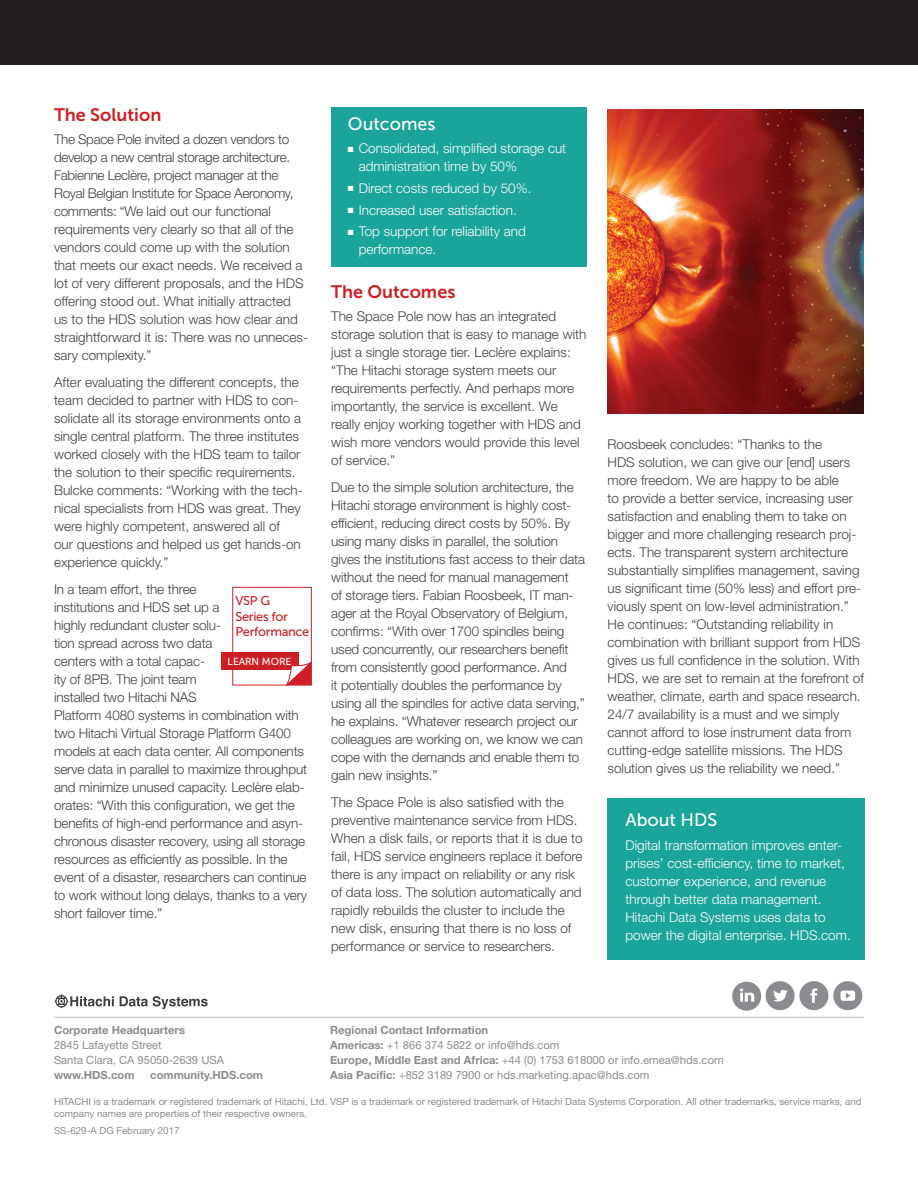
<style>
.page{position:relative;width:918px;height:1188px;background:#fff}
.page>*{position:absolute;margin:0;border:0;box-sizing:border-box;transform-origin:0 0}
.t1{font:18px "Museo Sans 700";color:#cd2026}
.t2{font:18px "Museo Sans 500";color:#fff}
.t3{font:300 13.5px/18px "Helvetica Neue LT Std";color:#414141}
.t4{font:300 13.5px/18px "Helvetica Neue LT Std";color:#fff}
.t5{font:12.9px/15.5px "Museo Sans 500";letter-spacing:-.025em;color:#cd2026}
.t6{font:11.25px/15px "Helvetica Neue";color:#8a8c8f}
.t7{font:700 11.25px "Helvetica Neue LT Std";color:#8a8c8f}
.t8{font:11.25px/15px "Helvetica Neue LT Std";color:#8a8c8f}
.t9{font:10.2px "Museo Sans 500";color:#fff}
.t10{font:9.75px/12px "Helvetica Neue LT Std";color:#8a8c8f}
.s1{font-family:"Helvetica Neue LT Std";font-weight:700}
</style>
<div class="page">
<svg style="left:54px;top:994px;width:60px;height:15px"></svg>
<svg style="left:120px;top:996px;width:88px;height:13px"></svg>
<hr style="left:54px;top:1017px;width:810px;height:1px;background:#bcbdc0">
<div style="left:0;top:0;width:918px;height:65px;background:#231f20"></div>
<div style="left:766px;top:981px;width:29px;height:29px;background:#8a8c8f;border-radius:50%"></div>
<svg style="left:773px;top:990px;width:15px;height:12px"></svg>
<div style="left:799px;top:981px;width:29px;height:29px;background:#8a8c8f;border-radius:50%"></div>
<svg style="left:810px;top:988px;width:7px;height:15px"></svg>
<div style="left:833px;top:981px;width:29px;height:29px;background:#8a8c8f;border-radius:50%"></div>
<svg style="left:841px;top:991px;width:14px;height:10px"></svg>
<div style="left:732px;top:982px;width:29px;height:29px;background:#8a8c8f;border-radius:50%"></div>
<svg style="left:740px;top:988px;width:14px;height:14px"></svg>
<div style="left:608px;top:798px;width:257px;height:161px;background:#1ba499"></div>
<div style="left:232px;top:587px;width:80px;height:98px;border:1px solid #cd2026"></div>
<div style="left:221px;top:653px;width:78px;height:17px;background:#cd2026"></div>
<svg style="left:286px;top:661px;width:26px;height:25px"></svg>
<div style="left:331px;top:107px;width:255px;height:160px;background:#1ba499"></div>
<img style="left:608px;top:109px;width:256px;height:305px">
<h1 class="t1" style="left:54px;top:104px;width:109px">The Solution</h1>
<p class="t3" style="left:54px;top:130px;width:256px">The Space Pole invited a dozen vendors to develop a new central storage architecture.<br>Fabienne Leclère, project manager at the Royal Belgian Institute for Space Aeronomy, comments: “We laid out our functional requirements very clearly so that all of the vendors could come up with the solution that meets our exact needs. We received a lot of very different proposals, and the HDS offering stood out. What initially attracted<br>us to the HDS solution was how clear and straightforward it is: There was no unneces&shy;sary complexity.”</p>
<p class="t3" style="left:54px;top:373px;width:250px">After evaluating the different concepts, the team decided to partner with HDS to con&shy;solidate all its storage environments onto a single central platform. The three institutes worked closely with the HDS team to tailor the solution to their specific requirements.<br>Bulcke comments: “Working with the tech&shy;nical specialists from HDS was great. They were highly competent, answered all of<br>our questions and helped us get hands-on experience quickly.”</p>
<p class="t3" style="left:54px;top:580px;width:255px">In a team effort, the three<br>institutions and HDS set up a<br>highly redundant cluster solu-<br>tion spread across two data<br>centers with a total capac-<br>ity of 8PB. The joint team<br>installed two Hitachi NAS<br>Platform 4080 systems in combination with two Hitachi Virtual Storage Platform G400 models at each data center. All components serve data in parallel to maximize throughput and minimize unused capacity. Leclère elab&shy;orates: “With this configuration, we get the benefits of high-end performance and asyn&shy;chronous disaster recovery, using all storage resources as efficiently as possible. In the event of a disaster, researchers can continue to work without long delays, thanks to a very short failover time.”</p>
<p class="t5" style="left:235px;top:593px;width:75px">VSP G<br>Series for<br>Performance</p>
<p class="t9" style="left:228px;top:656px;width:65px">LEARN MORE</p>
<h1 class="t2" style="left:348px;top:114px;width:89px">Outcomes</h1>
<p class="t4" style="left:359px;top:139px;width:209px;text-indent:-11px">■ Consolidated, simplified storage cut administration time by 50%</p>
<p class="t4" style="left:348px;top:179px;width:185px">■ Direct costs reduced by 50%.</p>
<p class="t4" style="left:348px;top:201px;width:170px">■ Increased user satisfaction.</p>
<p class="t4" style="left:359px;top:222px;width:169px;text-indent:-11px">■ Top support for reliability and performance.</p>
<h1 class="t1" style="left:331px;top:281px;width:126px">The Outcomes</h1>
<p class="t3" style="left:331px;top:307px;width:257px">The Space Pole now has an integrated storage solution that is easy to manage with just a single storage tier. Leclère explains: “The Hitachi storage system meets our requirements perfectly. And perhaps more importantly, the service is excellent. We really enjoy working together with HDS and wish more vendors would provide this level of service.”</p>
<p class="t3" style="left:331px;top:478px;width:255px">Due to the simple solution architecture, the Hitachi storage environment is highly cost&shy;efficient, reducing direct costs by 50%. By using many disks in parallel, the solution gives the institutions fast access to their data without the need for manual management<br>of storage tiers. Fabian Roosbeek, IT man&shy;ager at the Royal Observatory of Belgium, confirms: “With over 1700 spindles being used concurrently, our researchers benefit from consistently good performance. And<br>it potentially doubles the performance by using all the spindles for active data serving,” he explains. “Whatever research project our colleagues are working on, we know we can cope with the demands and enable them to gain new insights.”</p>
<p class="t3" style="left:331px;top:793px;width:253px">The Space Pole is also satisfied with the preventive maintenance service from HDS.<br>When a disk fails, or reports that it is due to fail, HDS service engineers replace it before there is any impact on reliability or any risk of data loss. The solution automatically and rapidly rebuilds the cluster to include the new disk, ensuring that there is no loss of performance or service to researchers.</p>
<p class="t3" style="left:608px;top:435px;width:258px">Roosbeek concludes: “Thanks to the<br>HDS solution, we can give our [end] users more freedom. We are happy to be able<br>to provide a better service, increasing user satisfaction and enabling them to take on bigger and more challenging research proj&shy;ects. The transparent system architecture substantially simplifies management, saving us significant time (50% less) and effort pre&shy;viously spent on low-level administration.” He continues: “Outstanding reliability in combination with brilliant support from HDS gives us full confidence in the solution. With HDS, we are set to remain at the forefront of weather, climate, earth and space research.<br>24/7 availability is a must and we simply cannot afford to lose instrument data from cutting-edge satellite missions. The HDS solution gives us the reliability we need.”</p>
<h1 class="t2" style="left:625px;top:810px;width:93px">About HDS</h1>
<p class="t4" style="left:625px;top:836px;width:227px">Digital transformation improves enter&shy;prises’ cost-efficiency, time to market, customer experience, and revenue through better data management.<br>Hitachi Data Systems uses data to power the digital enterprise. HDS.com.</p>
<p class="t7" style="left:330px;top:1023px;width:160px">Regional Contact Information</p>
<p class="t6" style="left:330px;top:1037px;width:395px"><span class="s1">Americas:</span> +1 866 374 5822 or info@hds.com<br><span class="s1">Europe, Middle East and Africa:</span> +44 (0) 1753 618000 or info.emea@hds.com<br><span class="s1">Asia Pacific:</span> +852 3189 7900 or hds.marketing.apac@hds.com</p>
<p class="t7" style="left:54px;top:1023px;width:133px">Corporate Headquarters</p>
<p class="t8" style="left:54px;top:1037px;width:172px">2845 Lafayette Street<br>Santa Clara, CA 95050-2639 USA</p>
<p class="t7" style="left:54px;top:1068px;width:82px">www.HDS.com</p>
<p class="t7" style="left:150px;top:1068px;width:114px">community.HDS.com</p>
<p class="t10" style="left:54px;top:1095px;width:809px">HITACHI is a trademark or registered trademark of Hitachi, Ltd. VSP is a trademark or registered trademark of Hitachi Data Systems Corporation. All other trademarks, service marks, and company names are properties of their respective owners.</p>
<p class="t10" style="left:54px;top:1124px;width:127px">SS-629-A DG February 2017</p>
</div>
